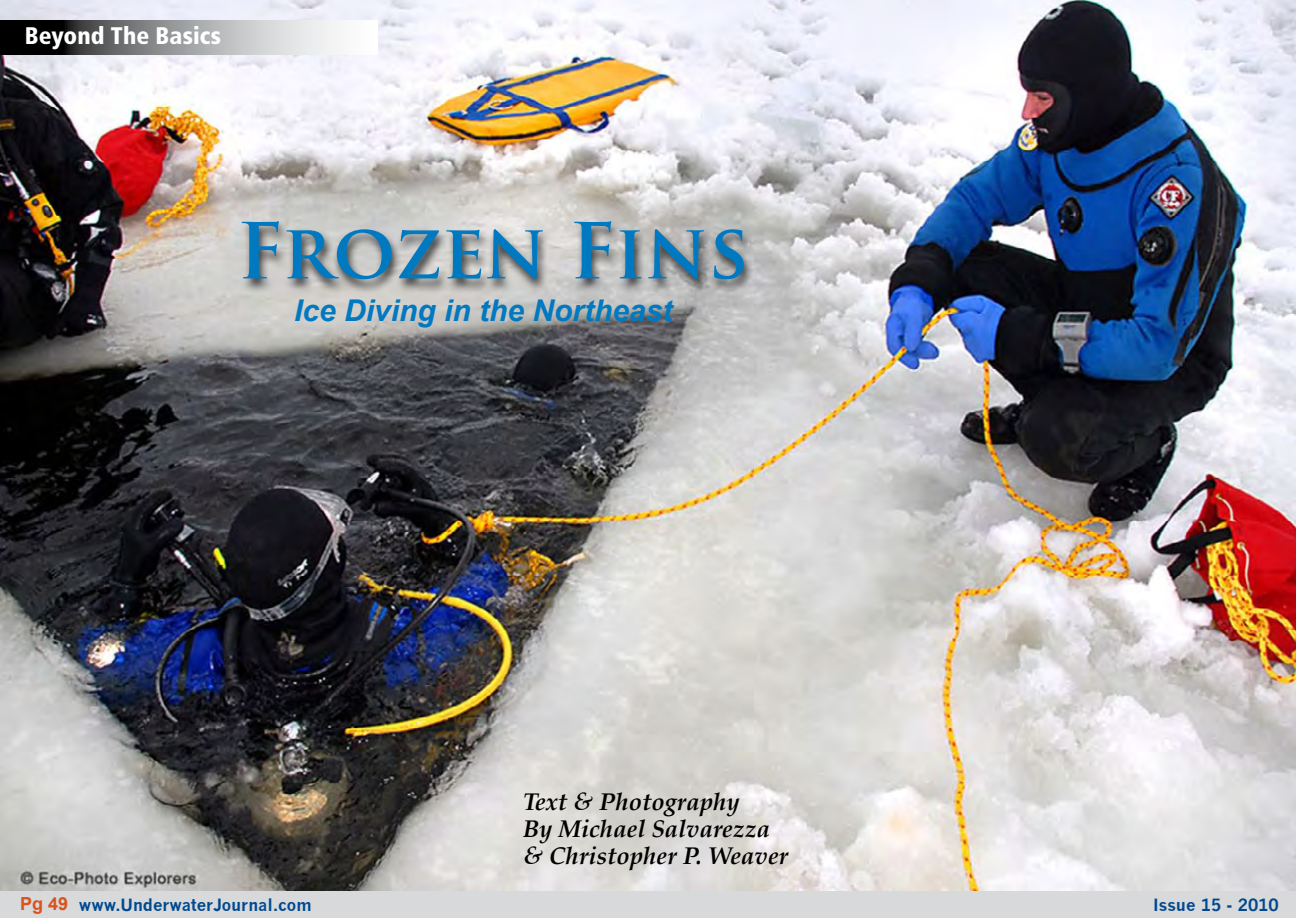
<style>
.page{position:relative;width:1296px;height:918px;background:#fff}
.page>*{position:absolute;margin:0;border:0;box-sizing:border-box;transform-origin:0 0}
.t1{font:700 75px "Trajan Pro";letter-spacing:-.005em;color:#0079c1}
.t2{font:italic 700 30px "Arial";color:#0079c1}
.t3{font:italic 700 24.15px/27.2px "Palatino";color:#000}
.t4{font:900 condensed 24px "Frutiger";letter-spacing:.005em;color:#fff}
.t5{font:700 16.5px "News Gothic";color:#004990}
.s1{font-family:"Arial";font-size:18px;color:#d9531e}
</style>
<div class="page">
<div style="left:0;top:891px;width:1296px;height:27px;background:#d7d9da"></div>
<img style="left:0;top:0;width:1296px;height:891px">
<div style="left:235px;top:219px;width:518px;height:74px;background:#000;opacity:.75"></div>
<svg style="left:0;top:20px;width:378px;height:34px"></svg>
<p class="t4" style="left:25px;top:21px;width:198px">Beyond The Basics</p>
<h1 class="t1" style="left:237px;top:204px;width:513px">Frozen Fins</h1>
<p class="t2" style="left:294px;top:294px;width:380px">Ice Diving in the Northeast</p>
<p class="t3" style="left:523px;top:788px;width:267px">Text &amp; Photography<br>By Michael Salvarezza &amp; Christopher P. Weaver</p>
<p class="t5" style="left:20px;top:895px;width:293px"><span class="s1">Pg 49</span> www.UnderwaterJournal.com</p>
<p class="t5" style="left:1153px;top:895px;width:127px">Issue 15 - 2010</p>
</div>
